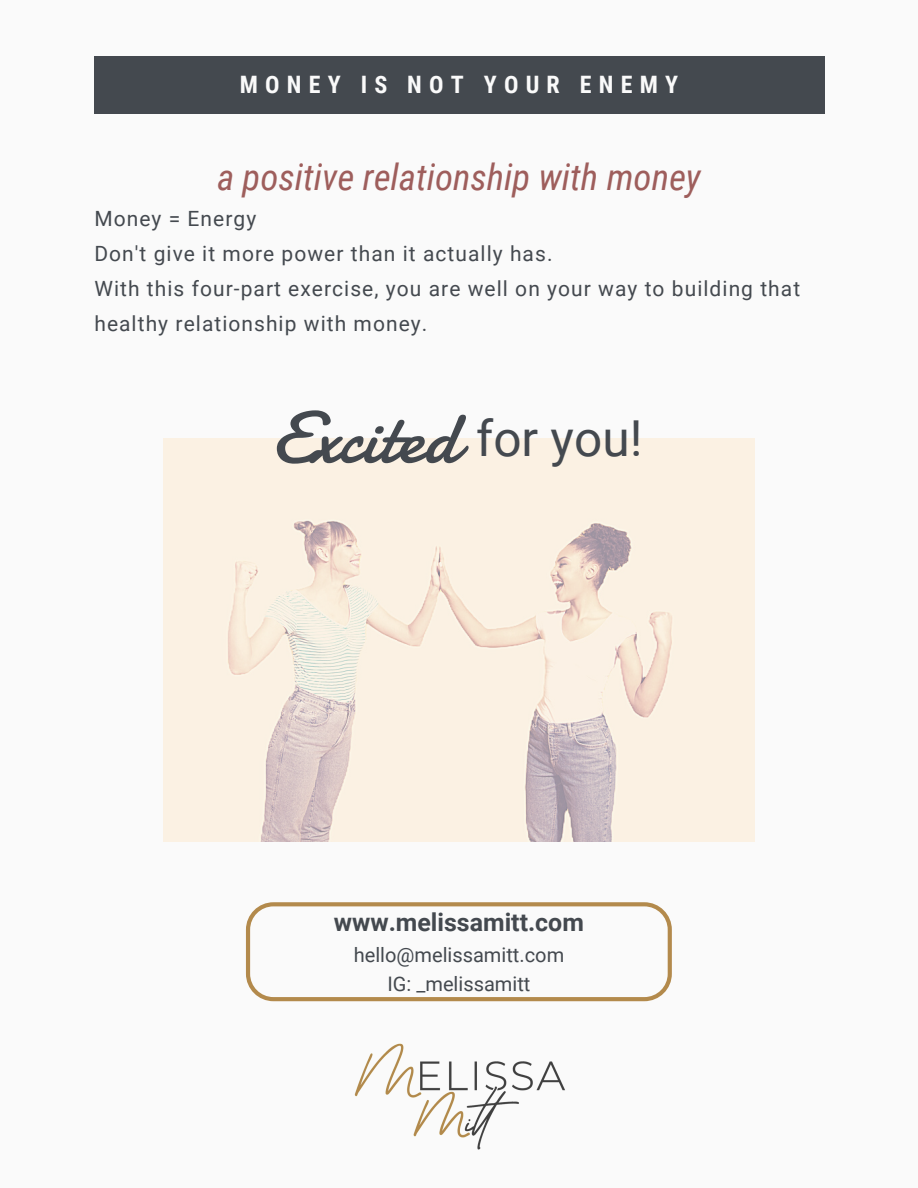
<style>
.page{position:relative;width:918px;height:1188px;background:#fafafa}
.page>*{position:absolute;margin:0;border:0;box-sizing:border-box;transform-origin:0 0}
.t1{font:73.65px "Damion";color:#44494f}
.t2{font:49.65px "Roboto";color:#44494f}
.t3{font:italic 36.75px "Roboto Condensed";color:#9e5e5c}
.t4{font:700 24.9px "Roboto";color:#44494f}
.t5{font:700 24px "Roboto Condensed";letter-spacing:.3em;color:#fafafa}
.t6{font:21px/34.8px "Roboto";letter-spacing:.05em;color:#44494f}
.t7{font:20.1px "Roboto";color:#44494f}
</style>
<div class="page">
<div style="left:94px;top:56px;width:730px;height:58px;background:#44494f"></div>
<img style="left:164px;top:439px;width:590px;height:403px">
<svg style="left:246px;top:902px;width:426px;height:99px"></svg>
<img style="left:354px;top:1043px;width:211px;height:107px">
<p class="t5" style="left:240px;top:71px;width:440px">MONEY IS NOT YOUR ENEMY</p>
<p class="t3" style="left:217px;top:156px;width:485px">a positive relationship with money</p>
<p class="t6" style="left:94px;top:201px;width:163px">Money = Energy</p>
<p class="t6" style="left:94px;top:236px;width:460px">Don't give it more power than it actually has.</p>
<p class="t6" style="left:94px;top:271px;width:707px">With this four-part exercise, you are well on your way to building that healthy relationship with money.</p>
<p class="t1" style="left:272px;top:388px;width:189px">Excited</p>
<p class="t2" style="left:476px;top:410px;width:168px">for you!</p>
<p class="t4" style="left:334px;top:908px;width:252px">www.melissamitt.com</p>
<p class="t7" style="left:354px;top:943px;width:212px">hello@melissamitt.com</p>
<p class="t7" style="left:388px;top:972px;width:144px">IG: _melissamitt</p>
</div>
